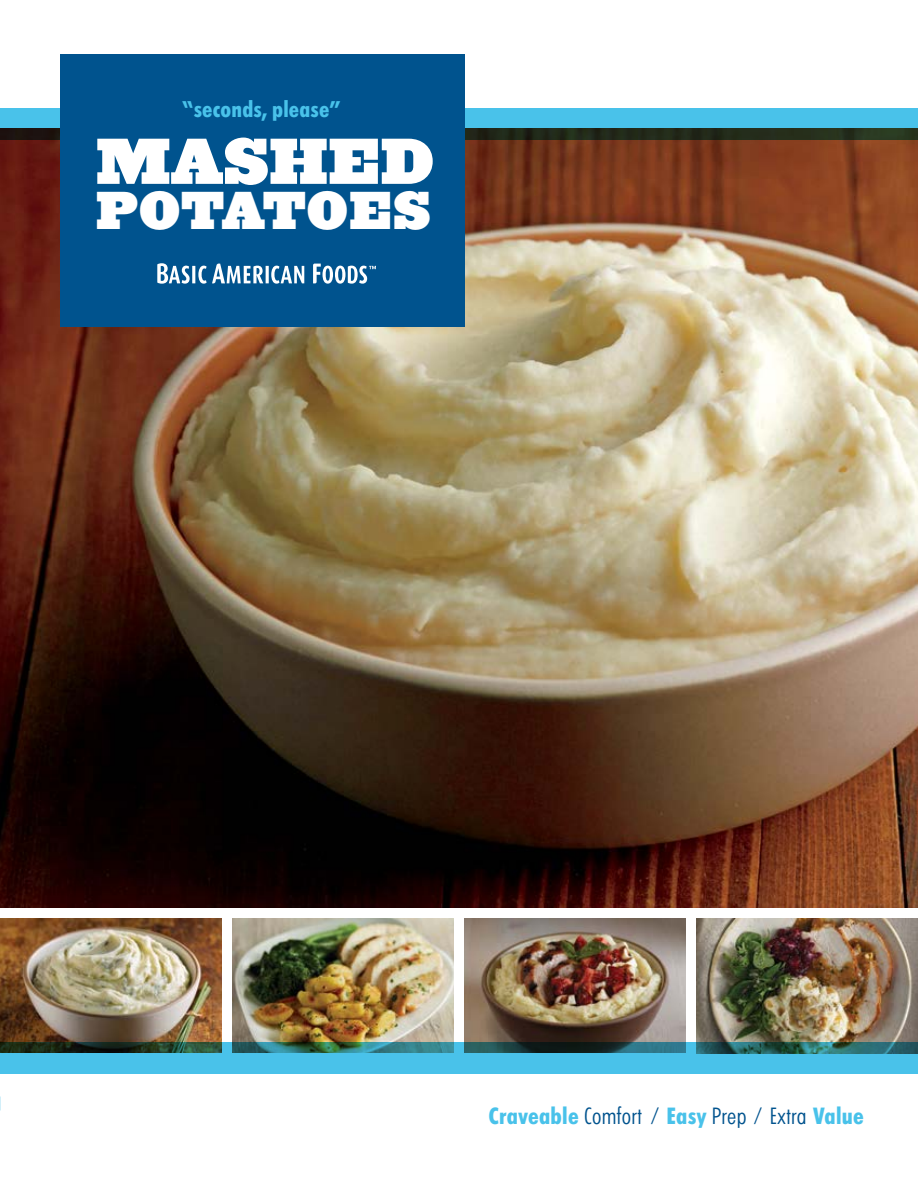
<style>
.page{position:relative;width:918px;height:1188px;background:#fff}
.page>*{position:absolute;margin:0;border:0;box-sizing:border-box;transform-origin:0 0}
.t1{font:900 59.85px "Ziggurat";color:#fff}
.t2{font:900 49.35px "Ziggurat";color:#fff}
.t3{font:700 21.75px "Graphicus DT Cond";letter-spacing:.015em;color:#49c2ea}
.t4{font:700 21px "Graphicus DT Cond";letter-spacing:.01em;color:#49c2ea}
.s1{font-weight:400;color:#00538e}
</style>
<div class="page">
<img style="left:0;top:139px;width:918px;height:768px">
<svg style="left:0;top:108px;width:918px;height:31px;fill:#49c2ea"></svg>
<img style="left:0;top:918px;width:221px;height:125px">
<img style="left:232px;top:918px;width:221px;height:125px">
<img style="left:697px;top:918px;width:221px;height:125px">
<img style="left:464px;top:918px;width:222px;height:125px">
<svg style="left:0;top:1043px;width:918px;height:31px;fill:#49c2ea"></svg>
<div style="left:61px;top:54px;width:404px;height:272px;background:#00538e"></div>
<svg style="left:157px;top:263px;width:219px;height:21px"></svg>
<p class="t4" style="left:183px;top:97px;width:158px">“seconds, please”</p>
<h1 class="t1" style="left:96px;top:111px;width:285px">MASHED</h1>
<h2 class="t2" style="left:96px;top:168px;width:44px">POT</h2>
<h2 class="t2" style="left:222px;top:168px;width:84px">ATOES</h2>
<p class="t3" style="left:489px;top:1103px;width:377px">Craveable <span class="s1">Comfort /</span> Easy <span class="s1">Prep / Extra</span> Value</p>
</div>
